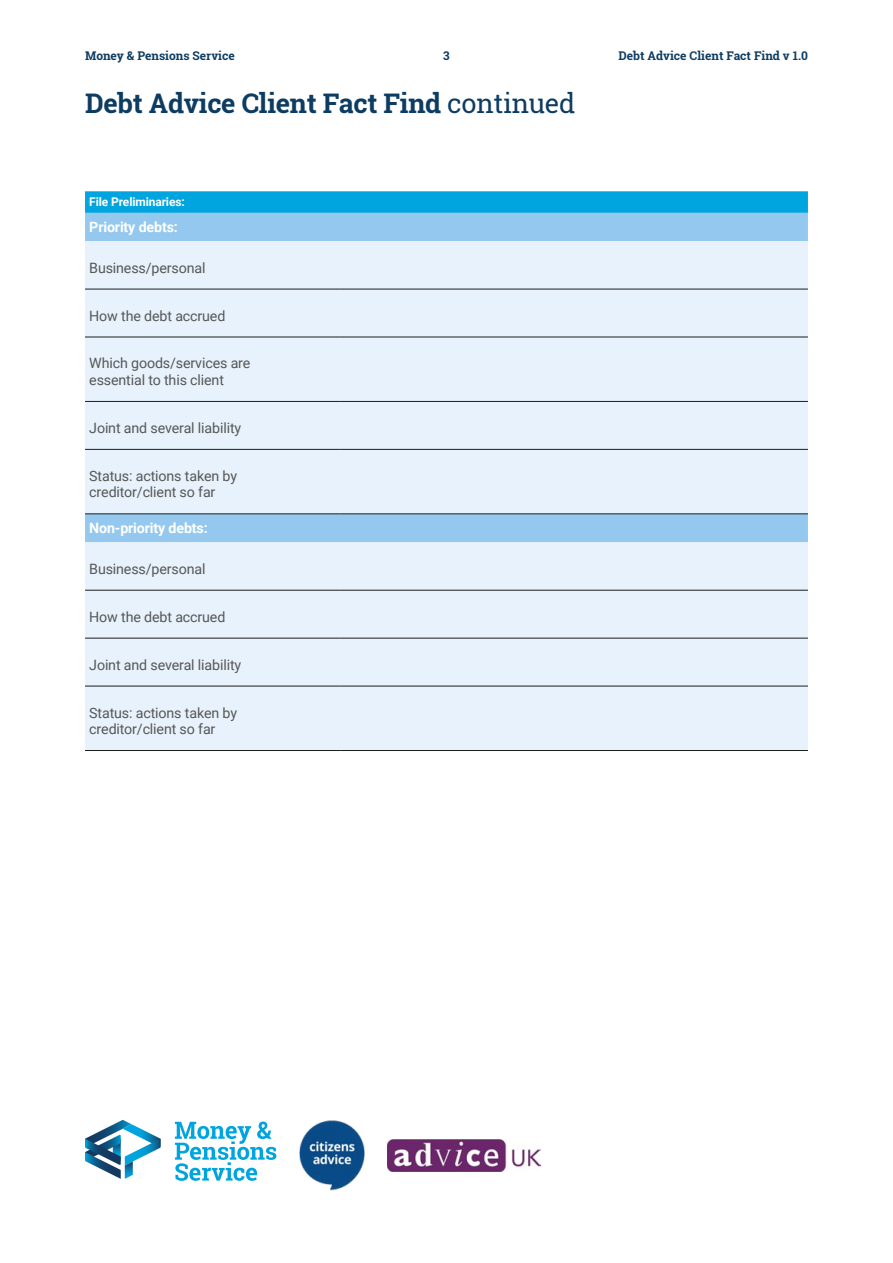
<style>
.page{position:relative;width:893px;height:1263px;background:#fff}
.page>*{position:absolute;margin:0;border:0;box-sizing:border-box;transform-origin:0 0}
.t1{font:700 27px "Roboto Slab";letter-spacing:-.01em;color:#0d3c62}
.t2{font:14.25px/16.5px "Roboto";letter-spacing:-.01em;color:#575756}
.t3{font:700 14.25px "Roboto";letter-spacing:-.01em;color:#fff}
.t4{font:700 12px "Roboto Slab";color:#0d3c62}
.t5{font:700 12px "Roboto";letter-spacing:-.01em;color:#fff}
.s1{font-weight:400}
</style>
<div class="page">
<img style="left:299px;top:1120px;width:66px;height:70px">
<img style="left:387px;top:1139px;width:153px;height:32px">
<svg style="left:175px;top:1121px;width:101px;height:60px"></svg>
<svg style="left:85px;top:1120px;width:76px;height:59px"></svg>
<svg style="left:85px;top:191px;width:723px;height:22px;background:#05a6df"></svg>
<div style="left:85px;top:213px;width:723px;height:28px;background:#95c8ee"></div>
<svg style="left:85px;top:241px;width:723px;height:509px;background:#e1eef9"></svg>
<hr style="left:85px;top:289px;width:255px;height:1px;background:#1d1d1b">
<hr style="left:340px;top:289px;width:468px;height:1px;background:#1d1d1b">
<hr style="left:85px;top:337px;width:255px;height:1px;background:#1d1d1b">
<hr style="left:340px;top:337px;width:468px;height:1px;background:#1d1d1b">
<hr style="left:85px;top:401px;width:255px;height:1px;background:#1d1d1b">
<hr style="left:340px;top:401px;width:468px;height:1px;background:#1d1d1b">
<hr style="left:85px;top:449px;width:255px;height:1px;background:#1d1d1b">
<hr style="left:340px;top:449px;width:468px;height:1px;background:#1d1d1b">
<hr style="left:85px;top:590px;width:255px;height:1px;background:#1d1d1b">
<hr style="left:340px;top:590px;width:468px;height:1px;background:#1d1d1b">
<hr style="left:85px;top:638px;width:255px;height:1px;background:#1d1d1b">
<hr style="left:340px;top:638px;width:468px;height:1px;background:#1d1d1b">
<hr style="left:85px;top:686px;width:255px;height:1px;background:#1d1d1b">
<hr style="left:340px;top:686px;width:468px;height:1px;background:#1d1d1b">
<hr style="left:85px;top:750px;width:255px;height:1px;background:#1d1d1b">
<hr style="left:340px;top:750px;width:468px;height:1px;background:#1d1d1b">
<hr style="left:85px;top:514px;width:255px;height:1px;background:#1d1d1b">
<hr style="left:340px;top:514px;width:468px;height:1px;background:#1d1d1b">
<p class="t4" style="left:85px;top:47px;width:151px">Money &amp; Pensions Service</p>
<p class="t4" style="left:443px;top:47px;width:8px">3</p>
<p class="t4" style="left:618px;top:47px;width:191px">Debt Advice Client Fact Find v 1.0</p>
<h1 class="t1" style="left:85px;top:85px;width:492px">Debt Advice Client Fact Find <span class="s1">continued</span></h1>
<p class="t5" style="left:89px;top:193px;width:97px">File Preliminaries:</p>
<p class="t3" style="left:89px;top:217px;width:90px">Priority debts:</p>
<p class="t2" style="left:89px;top:259px;width:118px">Business/personal</p>
<p class="t2" style="left:89px;top:307px;width:138px">How the debt accrued</p>
<p class="t2" style="left:89px;top:355px;width:163px">Which goods/services are essential to this client</p>
<p class="t2" style="left:89px;top:419px;width:154px">Joint and several liability</p>
<p class="t2" style="left:89px;top:467px;width:149px">Status: actions taken by creditor/client so far</p>
<p class="t3" style="left:89px;top:518px;width:120px">Non-priority debts:</p>
<p class="t2" style="left:89px;top:560px;width:118px">Business/personal</p>
<p class="t2" style="left:89px;top:608px;width:138px">How the debt accrued</p>
<p class="t2" style="left:89px;top:656px;width:154px">Joint and several liability</p>
<p class="t2" style="left:89px;top:704px;width:149px">Status: actions taken by creditor/client so far</p>
</div>
